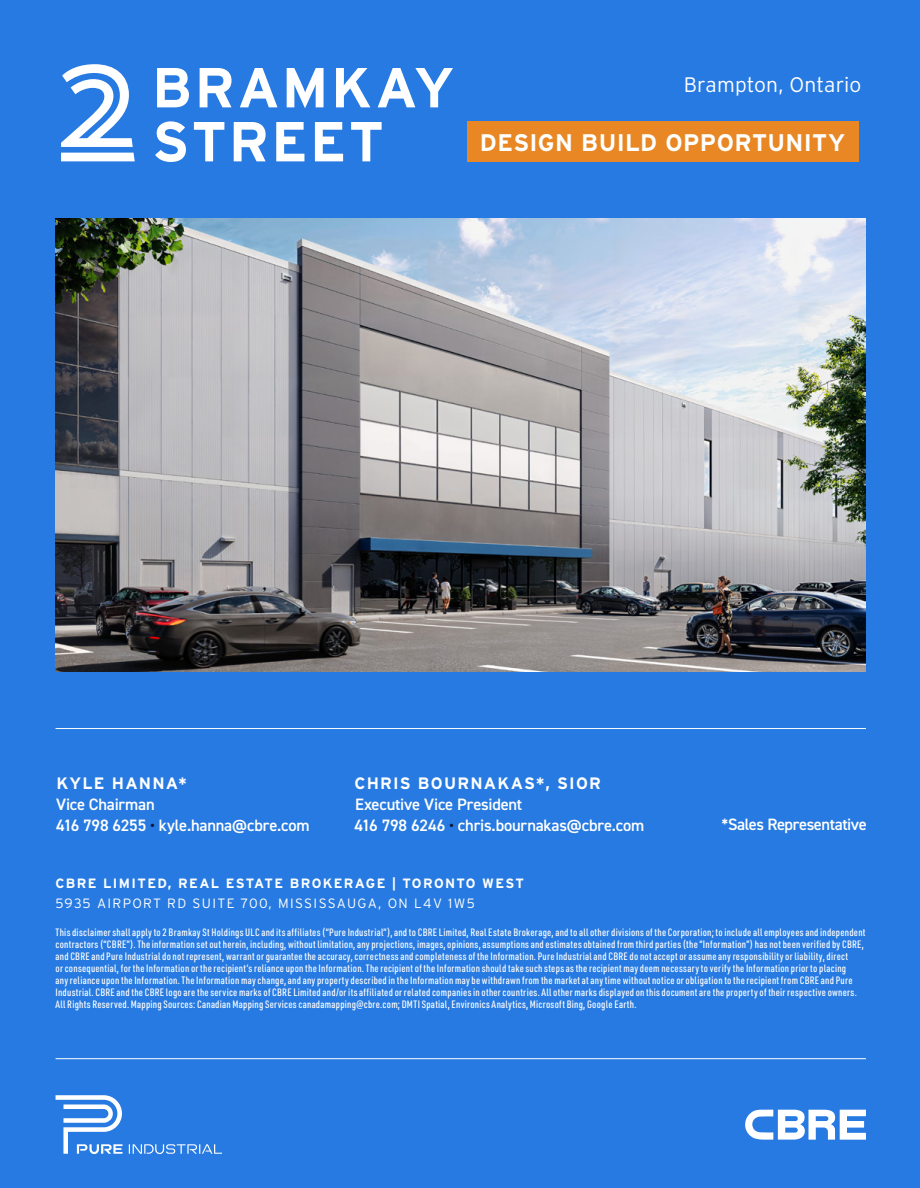
<style>
.page{position:relative;width:920px;height:1188px;background:#267ae1}
.page>*{position:absolute;margin:0;border:0;box-sizing:border-box;transform-origin:0 0}
.t1{font:700 156.75px "Oskar Inline Two";color:#fff}
.t2{font:700 56.25px "Interstate";letter-spacing:.04em;color:#fff}
.t3{font:700 24px "Interstate";letter-spacing:.015em;color:#fff}
.t4{font:300 21px "Interstate";color:#fff}
.t5{font:600 16.5px/21px "DIN2014";letter-spacing:-.015em;color:#fff}
.t6{font:700 16.5px "Interstate";letter-spacing:.07em;color:#fff}
.t7{font:700 13.5px "Interstate";letter-spacing:.1em;color:#fff}
.t8{font:300 13.5px "Interstate";letter-spacing:.1em;color:#fff}
.t9{font:500 10.5px/12px "URWDIN Cond";letter-spacing:.025em;color:#fff}
.s1{color:#0d183f}
</style>
<div class="page">
<hr style="left:56px;top:1058px;width:810px;height:1px;background:#fff">
<hr style="left:56px;top:728px;width:810px;height:1px;background:#fff">
<svg style="left:745px;top:1110px;width:120px;height:30px"></svg>
<svg style="left:56px;top:1095px;width:66px;height:59px"></svg>
<svg style="left:129px;top:1144px;width:93px;height:10px"></svg>
<img style="left:56px;top:218px;width:810px;height:454px">
<div style="left:466px;top:121px;width:392px;height:40px;background:#e88724"></div>
<h1 class="t1" style="left:58px;top:24px;width:81px">2</h1>
<h2 class="t2" style="left:152px;top:56px;width:304px">BRAMKAY</h2>
<h2 class="t2" style="left:152px;top:110px;width:234px">STREET</h2>
<h3 class="t4" style="left:683px;top:73px;width:179px">Brampton, Ontario</h3>
<h3 class="t3" style="left:480px;top:129px;width:367px">DESIGN BUILD OPPORTUNITY</h3>
<h3 class="t6" style="left:56px;top:774px;width:132px">KYLE HANNA*</h3>
<h3 class="t5" style="left:56px;top:793px;width:255px">Vice Chairman<br>416 798 6255 <span class="s1">•</span> kyle.hanna@cbre.com</h3>
<h3 class="t6" style="left:354px;top:774px;width:248px">CHRIS BOURNAKAS*, SIOR</h3>
<h3 class="t5" style="left:354px;top:793px;width:291px">Executive Vice President<br>416 798 6246 <span class="s1">•</span> chris.bournakas@cbre.com</h3>
<h3 class="t5" style="left:721px;top:814px;width:147px">*Sales Representative</h3>
<p class="t7" style="left:56px;top:876px;width:470px">CBRE LIMITED, REAL ESTATE BROKERAGE | TORONTO WEST</p>
<p class="t8" style="left:56px;top:895px;width:421px">5935 AIRPORT RD SUITE 700, MISSISSAUGA, ON L4V 1W5</p>
<p class="t9" style="left:56px;top:926px;width:811px">This disclaimer shall apply to 2 Bramkay St Holdings ULC and its affiliates (“Pure Industrial”), and to CBRE Limited, Real Estate Brokerage, and to all other divisions of the Corporation; to include all employees and independent contractors (“CBRE”). The information set out herein, including, without limitation, any projections, images, opinions, assumptions and estimates obtained from third parties (the “Information”) has not been verified by CBRE, and CBRE and Pure Industrial do not represent, warrant or guarantee the accuracy, correctness and completeness of the Information. Pure Industrial and CBRE do not accept or assume any responsibility or liability, direct<br>or consequential, for the Information or the recipient’s reliance upon the Information. The recipient of the Information should take such steps as the recipient may deem necessary to verify the Information prior to placing<br>any reliance upon the Information. The Information may change, and any property described in the Information may be withdrawn from the market at any time without notice or obligation to the recipient from CBRE and Pure Industrial. CBRE and the CBRE logo are the service marks of CBRE Limited and/or its affiliated or related companies in other countries. All other marks displayed on this document are the property of their respective owners.<br>All Rights Reserved. Mapping Sources: Canadian Mapping Services canadamapping@cbre.com; DMTI Spatial, Environics Analytics, Microsoft Bing, Google Earth.</p>
</div>
